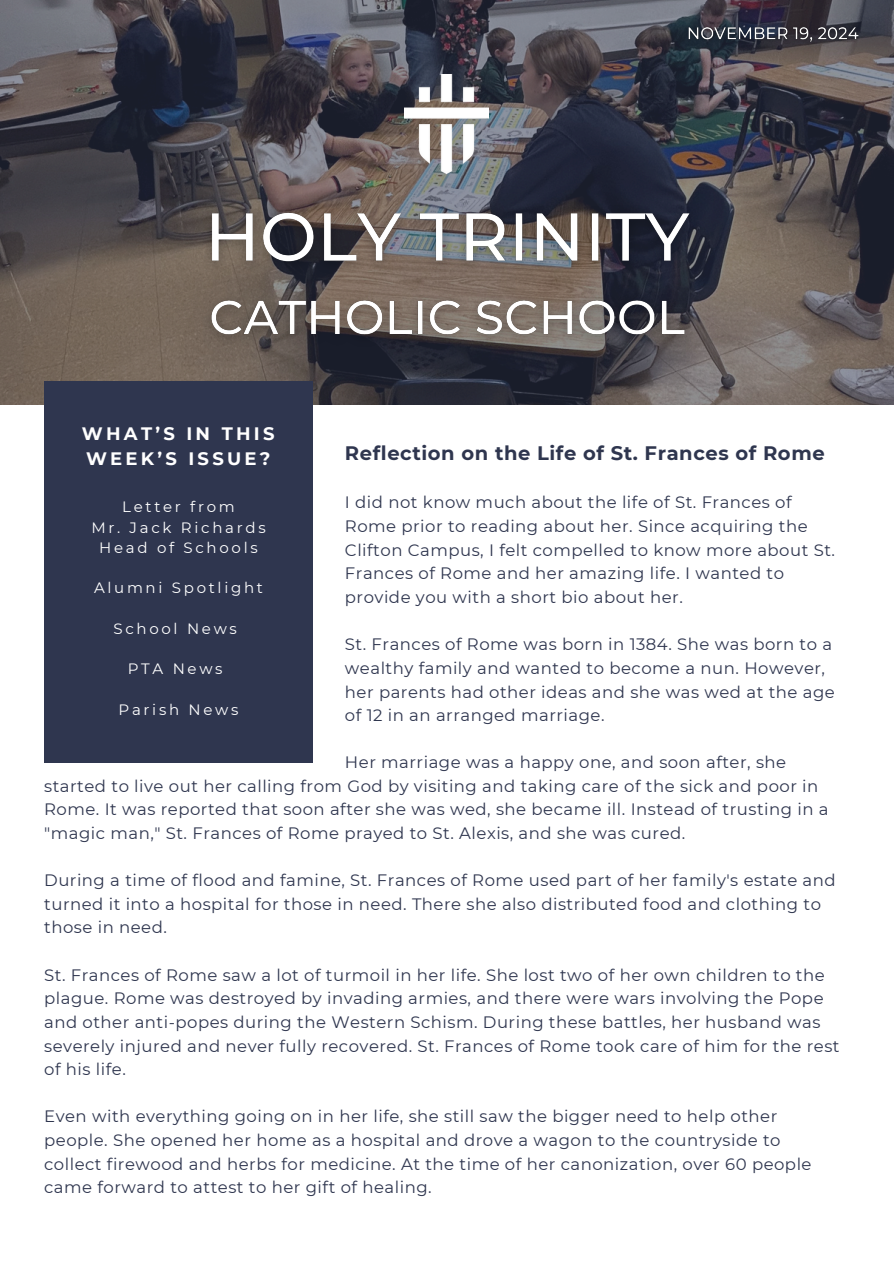
<style>
.page{position:relative;width:894px;height:1264px;background:#fff}
.page>*{position:absolute;margin:0;border:0;box-sizing:border-box;transform-origin:0 0}
.t1{font:700 19.5px "Montserrat";letter-spacing:.03em;color:#2f364f}
.t2{font:700 18px/24.8px "Montserrat";letter-spacing:.18em;color:#fff}
.t3{font:16.5px/23.7px "Montserrat";letter-spacing:.03em;color:#2f364f}
.t4{font:15px "Montserrat";letter-spacing:.18em;color:#fff}
</style>
<div class="page">
<svg style="left:0;top:0;width:893px;height:405px;background:#4f4b50"></svg>
<img style="left:404px;top:74px;width:85px;height:99px">
<div style="left:44px;top:381px;width:268px;height:381px;background:#2f364f"></div>
<img style="left:194px;top:194px;width:513px;height:161px">
<img style="left:683px;top:22px;width:182px;height:27px">
<p class="t2" style="left:82px;top:421px;width:194px">WHAT’S IN THIS<br>WEEK’S ISSUE?</p>
<p class="t4" style="left:122px;top:498px;width:114px">Letter from</p>
<p class="t4" style="left:91px;top:518px;width:176px">Mr. Jack Richards</p>
<p class="t4" style="left:99px;top:538px;width:160px">Head of Schools</p>
<h4 class="t4" style="left:94px;top:579px;width:170px">Alumni Spotlight</h4>
<p class="t4" style="left:113px;top:619px;width:125px">School News</p>
<p class="t4" style="left:128px;top:660px;width:96px">PTA News</p>
<p class="t4" style="left:118px;top:700px;width:121px">Parish News</p>
<p class="t1" style="left:345px;top:441px;width:481px">Reflection on the Life of St. Frances of Rome</p>
<p class="t3" style="left:345px;top:490px;width:491px">I did not know much about the life of St. Frances of Rome prior to reading about her. Since acquiring the Clifton Campus, I felt compelled to know more about St.<br>Frances of Rome and her amazing life. I wanted to provide you with a short bio about her.</p>
<p class="t3" style="left:345px;top:632px;width:491px">St. Frances of Rome was born in 1384. She was born to a wealthy family and wanted to become a nun. However, her parents had other ideas and she was wed at the age of 12 in an arranged marriage.</p>
<p class="t3" style="left:345px;top:750px;width:442px">Her marriage was a happy one, and soon after, she</p>
<h3 class="t3" style="left:44px;top:773px;width:785px">started to live out her calling from God by visiting and taking care of the sick and poor in<br>Rome. It was reported that soon after she was wed, she became ill. Instead of trusting in a "magic man," St. Frances of Rome prayed to St. Alexis, and she was cured.</h3>
<p class="t3" style="left:44px;top:868px;width:792px">During a time of flood and famine, St. Frances of Rome used part of her family's estate and turned it into a hospital for those in need. There she also distributed food and clothing to those in need.</p>
<p class="t3" style="left:44px;top:962px;width:796px">St. Frances of Rome saw a lot of turmoil in her life. She lost two of her own children to the plague. Rome was destroyed by invading armies, and there were wars involving the Pope and other anti-popes during the Western Schism. During these battles, her husband was severely injured and never fully recovered. St. Frances of Rome took care of him for the rest of his life.</p>
<p class="t3" style="left:44px;top:1104px;width:768px">Even with everything going on in her life, she still saw the bigger need to help other people. She opened her home as a hospital and drove a wagon to the countryside to collect firewood and herbs for medicine. At the time of her canonization, over 60 people came forward to attest to her gift of healing.</p>
</div>
